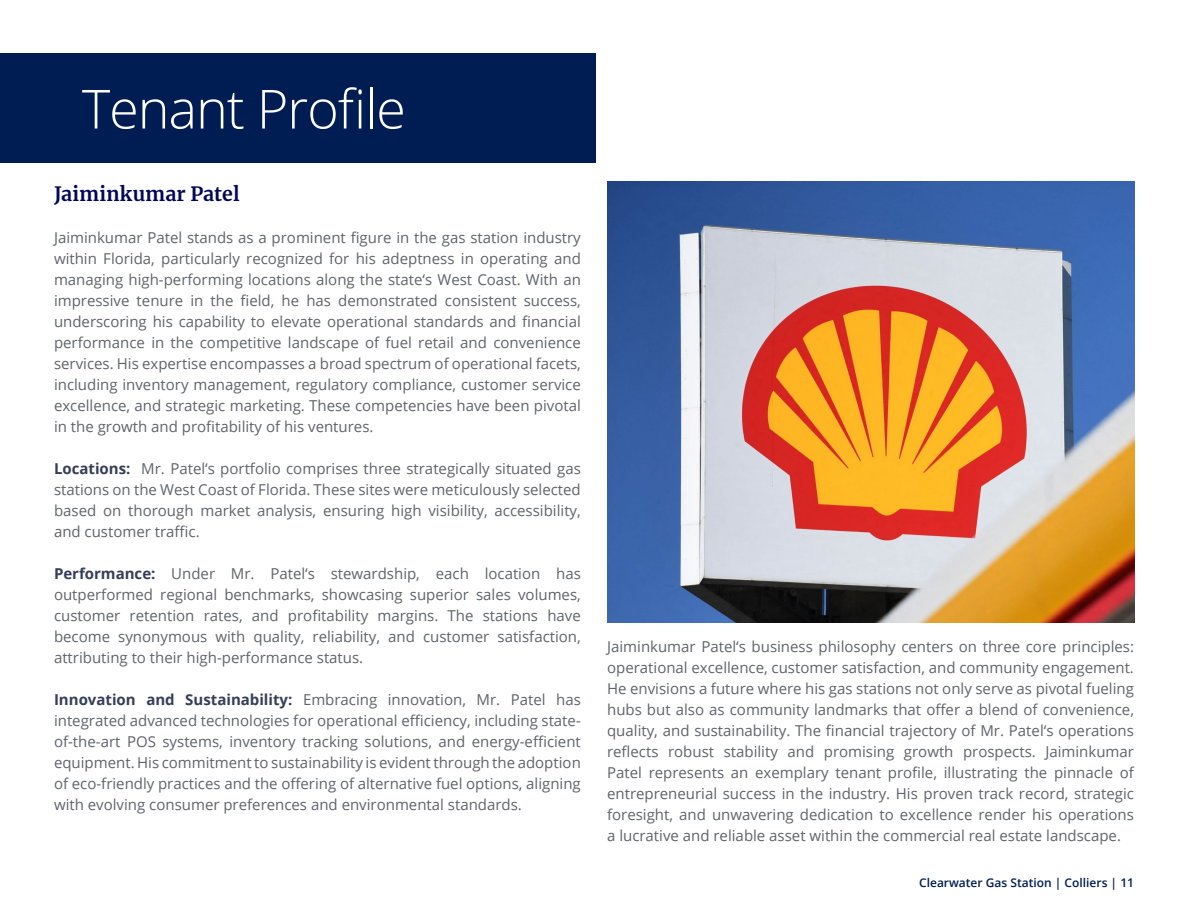
<style>
.page{position:relative;width:1188px;height:918px;background:#fff}
.page>*{position:absolute;margin:0;border:0;box-sizing:border-box;transform-origin:0 0}
.t1{font:300 54px "Open Sans";letter-spacing:-.02em;color:#fff}
.t2{font:700 19.5px "Merriweather";letter-spacing:.01em;color:#000759}
.t3{font:15px/21px "Open Sans";color:#5f636a;text-align:justify}
.t4{font:600 12px "Open Sans";color:#001d53}
.s1{font-weight:700;color:#353e59}
</style>
<div class="page">
<img style="left:607px;top:182px;width:527px;height:440px">
<div style="left:1px;top:53px;width:595px;height:110px;background:#001d53"></div>
<h1 class="t1" style="left:82px;top:72px;width:325px">Tenant Profile</h1>
<h2 class="t2" style="left:54px;top:180px;width:187px">Jaiminkumar Patel</h2>
<p class="t3" style="left:54px;top:227px;width:528px">Jaiminkumar Patel stands as a prominent figure in the gas station industry within Florida, particularly recognized for his adeptness in operating and managing high-performing locations along the state‘s West Coast. With an impressive tenure in the field, he has demonstrated consistent success, underscoring his capability to elevate operational standards and financial performance in the competitive landscape of fuel retail and convenience services. His expertise encompasses a broad spectrum of operational facets, including inventory management, regulatory compliance, customer service excellence, and strategic marketing. These competencies have been pivotal in the growth and profitability of his ventures.</p>
<p class="t3" style="left:54px;top:458px;width:528px"><span class="s1">Locations:</span> Mr. Patel‘s portfolio comprises three strategically situated gas stations on the West Coast of Florida. These sites were meticulously selected based on thorough market analysis, ensuring high visibility, accessibility, and customer traffic.</p>
<p class="t3" style="left:54px;top:563px;width:528px"><span class="s1">Performance:</span> Under Mr. Patel‘s stewardship, each location has outperformed regional benchmarks, showcasing superior sales volumes, customer retention rates, and profitability margins. The stations have become synonymous with quality, reliability, and customer satisfaction, attributing to their high-performance status.</p>
<p class="t3" style="left:54px;top:689px;width:528px"><span class="s1">Innovation and Sustainability:</span> Embracing innovation, Mr. Patel has integrated advanced technologies for operational efficiency, including state&shy;of-the-art POS systems, inventory tracking solutions, and energy-efficient equipment. His commitment to sustainability is evident through the adoption of eco-friendly practices and the offering of alternative fuel options, aligning with evolving consumer preferences and environmental standards.</p>
<p class="t3" style="left:607px;top:636px;width:528px">Jaiminkumar Patel‘s business philosophy centers on three core principles: operational excellence, customer satisfaction, and community engagement.<br>He envisions a future where his gas stations not only serve as pivotal fueling hubs but also as community landmarks that offer a blend of convenience, quality, and sustainability. The financial trajectory of Mr. Patel‘s operations reflects robust stability and promising growth prospects. Jaiminkumar Patel represents an exemplary tenant profile, illustrating the pinnacle of entrepreneurial success in the industry. His proven track record, strategic foresight, and unwavering dedication to excellence render his operations a lucrative and reliable asset within the commercial real estate landscape.</p>
<p class="t4" style="left:919px;top:874px;width:216px">Clearwater Gas Station | Colliers | 11</p>
</div>
